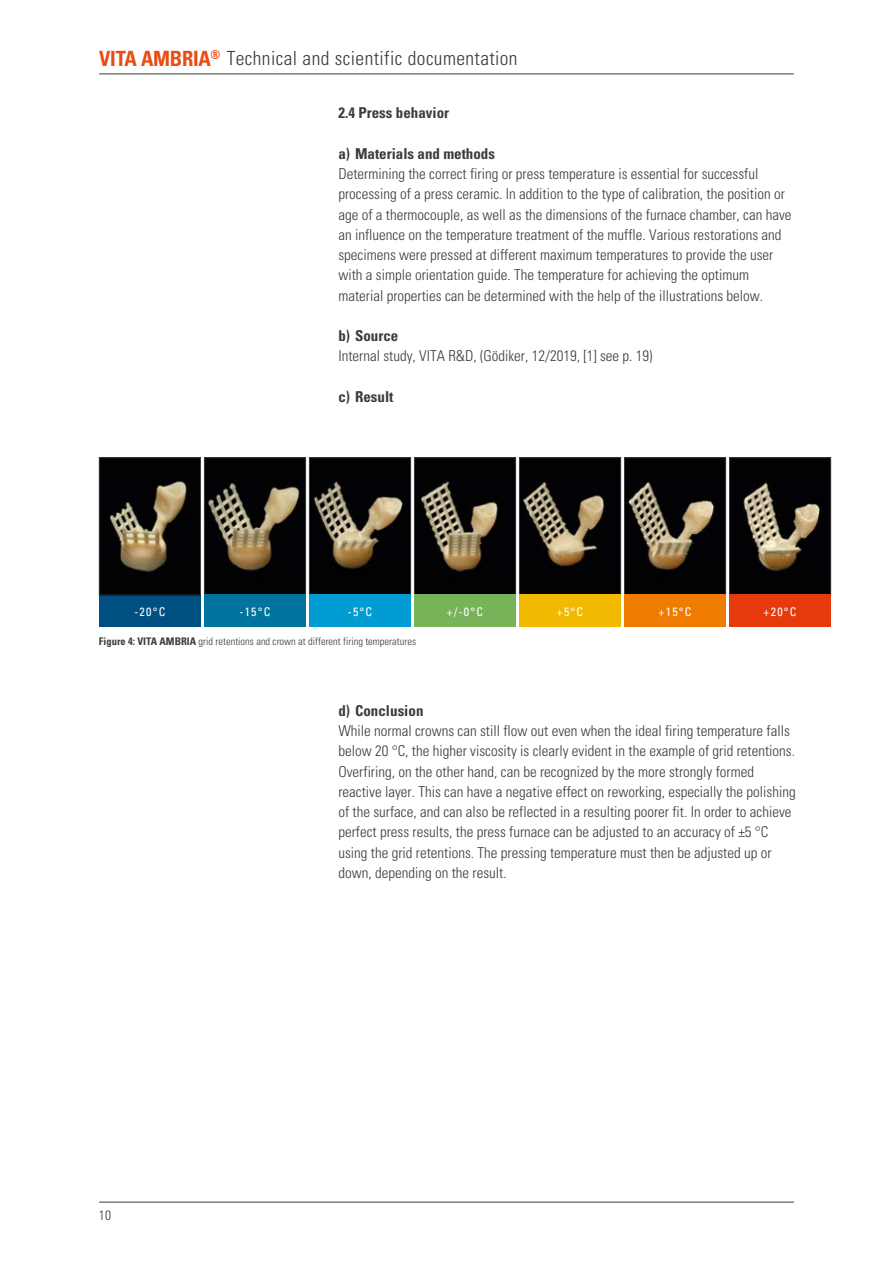
<style>
.page{position:relative;width:893px;height:1263px;background:#fff}
.page>*{position:absolute;margin:0;border:0;box-sizing:border-box;transform-origin:0 0}
.t1{font:300 condensed 19.5px "Univers LT";letter-spacing:.02em;color:#3b3b3a}
.t2{font:300 condensed 15px/20.2px "Univers LT";color:#3b3b3a}
.t3{font:700 condensed 15px "Univers LT";color:#3b3b3a}
.t4{font:300 condensed 13.5px "Univers LT";color:#3b3b3a}
.t5{font:condensed 12px "Univers LT";letter-spacing:.1em;color:#fff}
.t6{font:300 condensed 10.5px "Univers LT";color:#3b3b3a}
.s1{font-weight:700;font-size:21px;color:#e94d11}
.s2{font-weight:700}
</style>
<div class="page">
<hr style="left:99px;top:1202px;width:695px;height:1px;background:#3b3b3a">
<hr style="left:99px;top:74px;width:695px;height:1px;background:#3b3b3a">
<div style="left:99px;top:595px;width:102px;height:32px;background:#005182"></div>
<img style="left:206px;top:459px;width:98px;height:134px">
<div style="left:204px;top:457px;width:102px;height:138px;border:1px solid #3b3b3a"></div>
<img style="left:311px;top:459px;width:98px;height:134px">
<div style="left:309px;top:457px;width:102px;height:138px;border:1px solid #3b3b3a"></div>
<img style="left:416px;top:459px;width:98px;height:134px">
<div style="left:414px;top:457px;width:102px;height:138px;border:1px solid #3b3b3a"></div>
<img style="left:521px;top:459px;width:98px;height:134px">
<div style="left:519px;top:457px;width:102px;height:138px;border:1px solid #3b3b3a"></div>
<img style="left:626px;top:459px;width:98px;height:134px">
<div style="left:624px;top:457px;width:102px;height:138px;border:1px solid #3b3b3a"></div>
<img style="left:731px;top:459px;width:98px;height:134px">
<div style="left:729px;top:457px;width:102px;height:138px;border:1px solid #3b3b3a"></div>
<img style="left:101px;top:459px;width:98px;height:134px">
<div style="left:99px;top:457px;width:102px;height:138px;border:1px solid #3b3b3a"></div>
<div style="left:204px;top:595px;width:102px;height:32px;background:#00749c"></div>
<div style="left:309px;top:595px;width:102px;height:32px;background:#009cd2"></div>
<div style="left:414px;top:595px;width:102px;height:32px;background:#79b359"></div>
<div style="left:519px;top:595px;width:102px;height:32px;background:#f1b900"></div>
<div style="left:624px;top:595px;width:102px;height:32px;background:#ef7c00"></div>
<div style="left:729px;top:595px;width:102px;height:32px;background:#e63a0d"></div>
<h1 class="t1" style="left:99px;top:46px;width:420px"><span class="s1">VITA AMBRIA</span><sup>®</sup> Technical and scientific documentation</h1>
<p class="t3" style="left:338px;top:104px;width:112px">2.4 Press behavior</p>
<p class="t3" style="left:338px;top:144px;width:158px">a) Materials and methods</p>
<p class="t2" style="left:338px;top:164px;width:455px">Determining the correct firing or press temperature is essential for successful processing of a press ceramic. In addition to the type of calibration, the position or age of a thermocouple, as well as the dimensions of the furnace chamber, can have an influence on the temperature treatment of the muffle. Various restorations and specimens were pressed at different maximum temperatures to provide the user with a simple orientation guide. The temperature for achieving the optimum material properties can be determined with the help of the illustrations below.</p>
<p class="t3" style="left:338px;top:327px;width:62px">b) Source</p>
<p class="t2" style="left:338px;top:346px;width:315px">Internal study, VITA R&amp;D, (Gödiker, 12/2019, [1] see p. 19)</p>
<p class="t3" style="left:338px;top:387px;width:57px">c) Result</p>
<p class="t5" style="left:134px;top:604px;width:32px">-20°C</p>
<p class="t5" style="left:240px;top:604px;width:32px">-15°C</p>
<p class="t5" style="left:348px;top:604px;width:26px">-5°C</p>
<p class="t5" style="left:447px;top:604px;width:38px">+/-0°C</p>
<p class="t5" style="left:557px;top:604px;width:28px">+5°C</p>
<p class="t5" style="left:659px;top:604px;width:34px">+15°C</p>
<p class="t5" style="left:764px;top:604px;width:34px">+20°C</p>
<p class="t6" style="left:99px;top:635px;width:319px"><span class="s2">Figure 4: VITA AMBRIA</span> grid retentions and crown at different firing temperatures</p>
<p class="t4" style="left:99px;top:1207px;width:14px">10</p>
<p class="t3" style="left:338px;top:701px;width:87px">d) Conclusion</p>
<p class="t2" style="left:338px;top:721px;width:459px">While normal crowns can still flow out even when the ideal firing temperature falls below 20 °C, the higher viscosity is clearly evident in the example of grid retentions.<br>Overfiring, on the other hand, can be recognized by the more strongly formed reactive layer. This can have a negative effect on reworking, especially the polishing of the surface, and can also be reflected in a resulting poorer fit. In order to achieve perfect press results, the press furnace can be adjusted to an accuracy of ±5 °C using the grid retentions. The pressing temperature must then be adjusted up or down, depending on the result.</p>
</div>
